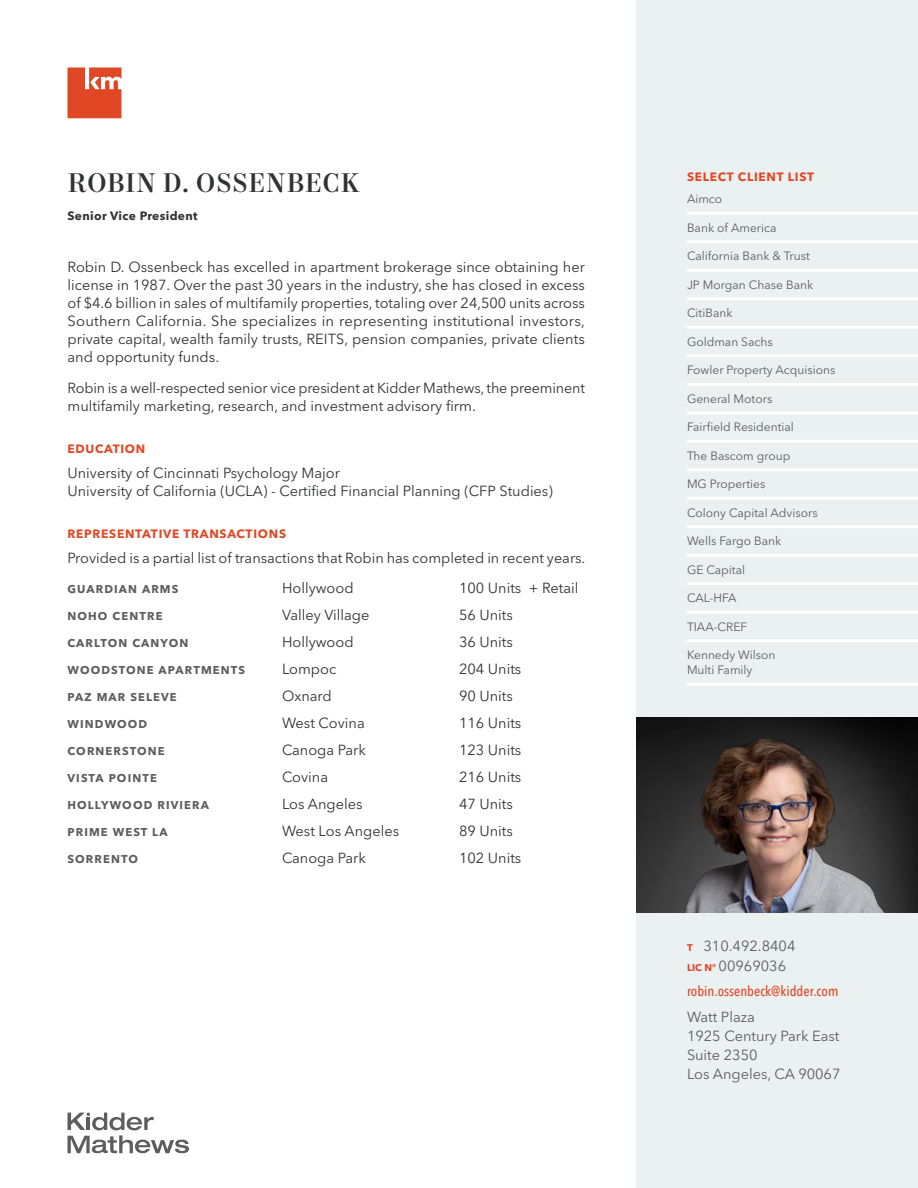
<style>
.page{position:relative;width:918px;height:1188px;background:#fff}
.page>*{position:absolute;margin:0;border:0;box-sizing:border-box;transform-origin:0 0}
.Resume_-_All_Caps_He{font:500 27px "Mort Modern 09";letter-spacing:.02em;color:#313234}
.Body_Copy_-_Charcoal{font:14.55px/18px "Avenir Next LT Pro";color:#313234}
.Resume_-_Contact_Inf{font:14.55px/19px "Avenir Next LT Pro";color:#5e5d5d}
.Resume_-_Contact_Inf-2{font:500 condensed 14.25px "Avenir Next LT Pro";color:#e04825}
.Lists_-_White_Underl{font:12px/15px "Avenir Next LT Pro";color:#5e5d5d}
.Subhead_-_Level_1{font:700 12px "Avenir Next LT Pro";letter-spacing:.06em;color:#e04825}
.Subhead_-_Level_2{font:700 12px "Avenir Next LT Pro";letter-spacing:.03em;color:#313234}
.Body_Copy_-_Charcoal-2{font:700 11.25px "Avenir Next LT Pro";letter-spacing:.1em;color:#5e5d5d}
.s1{font-weight:700;font-size:9.75px;color:#e04825}
</style>
<div class="page">
<div style="left:636px;top:0;width:282px;height:1188px;background:#ebf0f1"></div>
<img style="left:636px;top:718px;width:282px;height:195px">
<hr style="left:687px;top:212px;width:231px;height:3px;background:#fff">
<hr style="left:687px;top:240px;width:231px;height:3px;background:#fff">
<hr style="left:687px;top:269px;width:231px;height:3px;background:#fff">
<hr style="left:687px;top:297px;width:231px;height:3px;background:#fff">
<hr style="left:687px;top:326px;width:231px;height:3px;background:#fff">
<hr style="left:687px;top:354px;width:231px;height:3px;background:#fff">
<hr style="left:687px;top:383px;width:231px;height:3px;background:#fff">
<hr style="left:687px;top:411px;width:231px;height:3px;background:#fff">
<hr style="left:687px;top:440px;width:231px;height:3px;background:#fff">
<hr style="left:687px;top:468px;width:231px;height:3px;background:#fff">
<hr style="left:687px;top:497px;width:231px;height:3px;background:#fff">
<hr style="left:687px;top:525px;width:231px;height:3px;background:#fff">
<hr style="left:687px;top:554px;width:231px;height:3px;background:#fff">
<hr style="left:687px;top:582px;width:231px;height:3px;background:#fff">
<hr style="left:687px;top:611px;width:231px;height:3px;background:#fff">
<hr style="left:687px;top:639px;width:231px;height:3px;background:#fff">
<hr style="left:687px;top:683px;width:231px;height:3px;background:#fff">
<img style="left:663px;top:740px;width:240px;height:173px">
<svg style="left:67px;top:67px;width:54px;height:51px;background:#e45f41"></svg>
<svg style="left:68px;top:1113px;width:121px;height:40px"></svg>
<p class="Resume_-_All_Caps_He" style="left:68px;top:165px;width:293px">ROBIN D. OSSENBECK</p>
<p class="Subhead_-_Level_2" style="left:68px;top:209px;width:132px">Senior Vice President</p>
<p class="Body_Copy_-_Charcoal" style="left:68px;top:258px;width:519px;text-align:justify">Robin D. Ossenbeck has excelled in apartment brokerage since obtaining her license in 1987. Over the past 30 years in the industry, she has closed in excess of $4.6 billion in sales of multifamily properties, totaling over 24,500 units across Southern California. She specializes in representing institutional investors, private capital, wealth family trusts, REITS, pension companies, private clients and opportunity funds.</p>
<p class="Body_Copy_-_Charcoal" style="left:68px;top:379px;width:519px">Robin is a well-respected senior vice president at Kidder Mathews, the preeminent multifamily marketing, research, and investment advisory firm.</p>
<p class="Subhead_-_Level_1" style="left:68px;top:442px;width:79px">EDUCATION</p>
<p class="Body_Copy_-_Charcoal" style="left:68px;top:464px;width:487px">University of Cincinnati Psychology Major<br>University of California (UCLA) - Certified Financial Planning (CFP Studies)</p>
<p class="Subhead_-_Level_1" style="left:68px;top:526px;width:220px">REPRESENTATIVE TRANSACTIONS</p>
<p class="Body_Copy_-_Charcoal" style="left:68px;top:549px;width:519px">Provided is a partial list of transactions that Robin has completed in recent years.</p>
<p class="Body_Copy_-_Charcoal-2" style="left:68px;top:582px;width:112px">GUARDIAN ARMS</p>
<p class="Body_Copy_-_Charcoal" style="left:282px;top:578px;width:73px">Hollywood</p>
<p class="Body_Copy_-_Charcoal" style="left:459px;top:578px;width:121px">100 Units + Retail</p>
<p class="Body_Copy_-_Charcoal-2" style="left:68px;top:609px;width:97px">NOHO CENTRE</p>
<p class="Body_Copy_-_Charcoal" style="left:282px;top:605px;width:89px">Valley Village</p>
<p class="Body_Copy_-_Charcoal" style="left:459px;top:605px;width:56px">56 Units</p>
<p class="Body_Copy_-_Charcoal-2" style="left:68px;top:636px;width:122px">CARLTON CANYON</p>
<p class="Body_Copy_-_Charcoal" style="left:282px;top:632px;width:73px">Hollywood</p>
<p class="Body_Copy_-_Charcoal" style="left:459px;top:632px;width:56px">36 Units</p>
<p class="Body_Copy_-_Charcoal-2" style="left:68px;top:663px;width:179px">WOODSTONE APARTMENTS</p>
<p class="Body_Copy_-_Charcoal" style="left:282px;top:659px;width:56px">Lompoc</p>
<p class="Body_Copy_-_Charcoal" style="left:459px;top:659px;width:64px">204 Units</p>
<p class="Body_Copy_-_Charcoal-2" style="left:68px;top:690px;width:111px">PAZ MAR SELEVE</p>
<p class="Body_Copy_-_Charcoal" style="left:282px;top:686px;width:51px">Oxnard</p>
<p class="Body_Copy_-_Charcoal" style="left:459px;top:686px;width:56px">90 Units</p>
<p class="Body_Copy_-_Charcoal-2" style="left:68px;top:717px;width:81px">WINDWOOD</p>
<p class="Body_Copy_-_Charcoal" style="left:282px;top:713px;width:84px">West Covina</p>
<p class="Body_Copy_-_Charcoal" style="left:459px;top:713px;width:64px">116 Units</p>
<p class="Body_Copy_-_Charcoal-2" style="left:68px;top:744px;width:99px">CORNERSTONE</p>
<p class="Body_Copy_-_Charcoal" style="left:282px;top:740px;width:85px">Canoga Park</p>
<p class="Body_Copy_-_Charcoal" style="left:459px;top:740px;width:64px">123 Units</p>
<p class="Body_Copy_-_Charcoal-2" style="left:68px;top:771px;width:91px">VISTA POINTE</p>
<p class="Body_Copy_-_Charcoal" style="left:282px;top:767px;width:48px">Covina</p>
<p class="Body_Copy_-_Charcoal" style="left:459px;top:767px;width:64px">216 Units</p>
<p class="Body_Copy_-_Charcoal-2" style="left:68px;top:798px;width:143px">HOLLYWOOD RIVIERA</p>
<p class="Body_Copy_-_Charcoal" style="left:282px;top:794px;width:82px">Los Angeles</p>
<p class="Body_Copy_-_Charcoal" style="left:459px;top:794px;width:56px">47 Units</p>
<p class="Body_Copy_-_Charcoal-2" style="left:68px;top:825px;width:102px">PRIME WEST LA</p>
<p class="Body_Copy_-_Charcoal" style="left:282px;top:821px;width:119px">West Los Angeles</p>
<p class="Body_Copy_-_Charcoal" style="left:459px;top:821px;width:56px">89 Units</p>
<p class="Body_Copy_-_Charcoal-2" style="left:68px;top:852px;width:72px">SORRENTO</p>
<p class="Body_Copy_-_Charcoal" style="left:282px;top:848px;width:85px">Canoga Park</p>
<p class="Body_Copy_-_Charcoal" style="left:459px;top:848px;width:64px">102 Units</p>
<p class="Subhead_-_Level_1" style="left:687px;top:170px;width:129px">SELECT CLIENT LIST</p>
<p class="Lists_-_White_Underl" style="left:687px;top:191px;width:37px">Aimco</p>
<p class="Lists_-_White_Underl" style="left:687px;top:220px;width:91px">Bank of America</p>
<p class="Lists_-_White_Underl" style="left:687px;top:248px;width:124px">California Bank &amp; Trust</p>
<p class="Lists_-_White_Underl" style="left:687px;top:277px;width:128px">JP Morgan Chase Bank</p>
<p class="Lists_-_White_Underl" style="left:687px;top:305px;width:47px">CitiBank</p>
<p class="Lists_-_White_Underl" style="left:687px;top:334px;width:87px">Goldman Sachs</p>
<p class="Lists_-_White_Underl" style="left:687px;top:362px;width:150px">Fowler Property Acquisions</p>
<p class="Lists_-_White_Underl" style="left:687px;top:391px;width:87px">General Motors</p>
<p class="Lists_-_White_Underl" style="left:687px;top:419px;width:108px">Fairfield Residential</p>
<p class="Lists_-_White_Underl" style="left:687px;top:448px;width:105px">The Bascom group</p>
<p class="Lists_-_White_Underl" style="left:687px;top:476px;width:80px">MG Properties</p>
<p class="Lists_-_White_Underl" style="left:687px;top:505px;width:132px">Colony Capital Advisors</p>
<p class="Lists_-_White_Underl" style="left:687px;top:533px;width:96px">Wells Fargo Bank</p>
<p class="Lists_-_White_Underl" style="left:687px;top:562px;width:60px">GE Capital</p>
<p class="Lists_-_White_Underl" style="left:687px;top:590px;width:51px">CAL-HFA</p>
<p class="Lists_-_White_Underl" style="left:687px;top:619px;width:62px">TIAA-CREF</p>
<p class="Lists_-_White_Underl" style="left:687px;top:647px;width:90px">Kennedy Wilson<br>Multi Family</p>
<p class="Resume_-_Contact_Inf" style="left:687px;top:936px;width:110px;line-height:19.8px"><span class="s1">T</span> 310.492.8404<br><span class="s1">LIC N°</span> 00969036</p>
<p class="Resume_-_Contact_Inf-2" style="left:687px;top:983px;width:153px">robin.ossenbeck@kidder.com</p>
<p class="Resume_-_Contact_Inf" style="left:687px;top:1007px;width:155px">Watt Plaza<br>1925 Century Park East<br>Suite 2350<br>Los Angeles, CA 90067</p>
</div>
